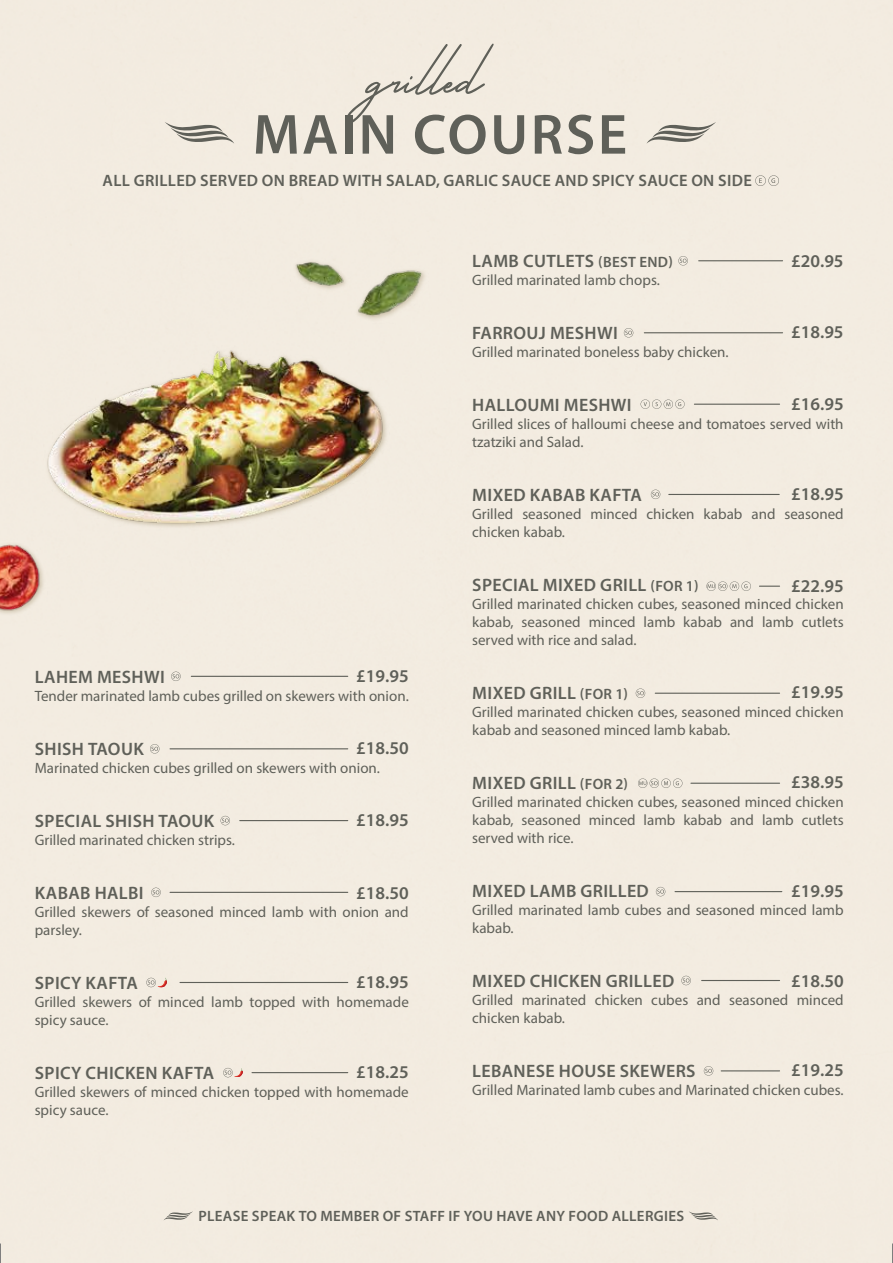
<style>
.page{position:relative;width:893px;height:1263px;background:#fff}
.page>*{position:absolute;margin:0;border:0;box-sizing:border-box;transform-origin:0 0}
.t1{font:104.25px "American Signature";color:#5f6059}
.t2{font:600 57px "Myriad Pro";letter-spacing:.045em;color:#5f6059}
.t3{font:600 18px "Myriad Pro";letter-spacing:.02em;color:#5f6059}
.t4{font:600 16.5px "Myriad Pro";letter-spacing:.02em;color:#5f6059}
.t5{font:15px/18px "Myriad Pro";color:#5f6059}
.t6{font:600 15px "Myriad Pro";letter-spacing:.02em;color:#5f6059}
.s1{font-size:15px}
</style>
<div class="page">
<svg style="left:164px;top:1211px;width:29px;height:9px"></svg>
<svg style="left:689px;top:1211px;width:29px;height:9px"></svg>
<svg style="left:755px;top:175px;width:24px;height:11px"></svg>
<svg style="left:646px;top:122px;width:70px;height:22px;background:#c4c0b6"></svg>
<svg style="left:165px;top:122px;width:69px;height:22px;background:#c4bfb5"></svg>
<hr style="left:191px;top:676px;width:157px;height:1px;background:#5f6059">
<hr style="left:170px;top:748px;width:178px;height:1px;background:#5f6059">
<hr style="left:240px;top:820px;width:108px;height:1px;background:#5f6059">
<hr style="left:170px;top:892px;width:178px;height:1px;background:#5f6059">
<hr style="left:180px;top:982px;width:168px;height:1px;background:#5f6059">
<hr style="left:252px;top:1072px;width:96px;height:1px;background:#5f6059">
<svg style="left:171px;top:672px;width:10px;height:9px"></svg>
<svg style="left:150px;top:744px;width:9px;height:9px"></svg>
<svg style="left:221px;top:816px;width:9px;height:9px"></svg>
<svg style="left:151px;top:888px;width:10px;height:9px"></svg>
<svg style="left:146px;top:978px;width:21px;height:9px"></svg>
<svg style="left:223px;top:1068px;width:20px;height:9px"></svg>
<hr style="left:699px;top:260px;width:84px;height:1px;background:#5f6059">
<hr style="left:644px;top:332px;width:139px;height:1px;background:#5f6059">
<svg style="left:678px;top:256px;width:10px;height:9px"></svg>
<svg style="left:624px;top:328px;width:9px;height:9px"></svg>
<hr style="left:694px;top:404px;width:86px;height:1px;background:#5f6059">
<hr style="left:669px;top:494px;width:110px;height:1px;background:#5f6059">
<svg style="left:651px;top:490px;width:9px;height:9px"></svg>
<svg style="left:641px;top:399px;width:44px;height:10px"></svg>
<svg style="left:759px;top:586px;width:21px;height:1px"></svg>
<svg style="left:706px;top:581px;width:45px;height:10px"></svg>
<hr style="left:655px;top:693px;width:125px;height:1px;background:#5f6059">
<hr style="left:691px;top:783px;width:89px;height:1px;background:#5f6059">
<hr style="left:675px;top:891px;width:107px;height:1px;background:#5f6059">
<hr style="left:702px;top:980px;width:78px;height:1px;background:#5f6059">
<hr style="left:721px;top:1070px;width:59px;height:1px;background:#5f6059">
<svg style="left:636px;top:688px;width:9px;height:10px"></svg>
<svg style="left:656px;top:887px;width:9px;height:9px"></svg>
<svg style="left:681px;top:976px;width:10px;height:9px"></svg>
<svg style="left:704px;top:1066px;width:9px;height:9px"></svg>
<svg style="left:638px;top:778px;width:44px;height:10px"></svg>
<img style="left:24px;top:293px;width:404px;height:272px">
<img style="left:257px;top:235px;width:192px;height:119px">
<img style="left:0;top:528px;width:49px;height:105px">
<svg style="left:0;top:1243px;width:1px;height:20px"></svg>
<svg style="left:873px;top:1243px;width:20px;height:20px"></svg>
<h1 class="t1" style="left:370px;top:37px;width:114px">grilled</h1>
<h2 class="t2" style="left:253px;top:98px;width:376px">MAIN COURSE</h2>
<p class="t4" style="left:103px;top:170px;width:651px">ALL GRILLED SERVED ON BREAD WITH SALAD, GARLIC SAUCE AND SPICY SAUCE ON SIDE</p>
<p class="t3" style="left:791px;top:249px;width:54px">£20.95</p>
<p class="t3" style="left:472px;top:250px;width:202px">LAMB CUTLETS <span class="s1">(BEST END)</span></p>
<p class="t5" style="left:472px;top:271px;width:189px">Grilled marinated lamb chops.</p>
<p class="t3" style="left:472px;top:322px;width:147px">FARROUJ MESHWI</p>
<p class="t5" style="left:472px;top:343px;width:258px">Grilled marinated boneless baby chicken.</p>
<p class="t3" style="left:472px;top:394px;width:161px">HALLOUMI MESHWI</p>
<p class="t5" style="left:472px;top:415px;width:373px">Grilled slices of halloumi cheese and tomatoes served with tzatziki and Salad.</p>
<p class="t3" style="left:791px;top:321px;width:54px">£18.95</p>
<p class="t3" style="left:791px;top:393px;width:54px">£16.95</p>
<p class="t3" style="left:791px;top:482px;width:54px">£18.95</p>
<p class="t3" style="left:472px;top:484px;width:171px">MIXED KABAB KAFTA</p>
<p class="t5" style="left:472px;top:505px;width:373px">Grilled seasoned minced chicken kabab and seasoned chicken kabab.</p>
<p class="t3" style="left:35px;top:665px;width:131px">LAHEM MESHWI</p>
<p class="t5" style="left:35px;top:686px;width:376px">Tender marinated lamb cubes grilled on skewers with onion.</p>
<p class="t3" style="left:35px;top:737px;width:110px">SHISH TAOUK</p>
<p class="t5" style="left:35px;top:758px;width:347px">Marinated chicken cubes grilled on skewers with onion.</p>
<p class="t3" style="left:35px;top:809px;width:181px">SPECIAL SHISH TAOUK</p>
<p class="t5" style="left:35px;top:830px;width:202px">Grilled marinated chicken strips.</p>
<p class="t3" style="left:35px;top:881px;width:110px">KABAB HALBI</p>
<p class="t5" style="left:35px;top:902px;width:376px">Grilled skewers of seasoned minced lamb with onion and parsley.</p>
<p class="t3" style="left:35px;top:971px;width:105px">SPICY KAFTA</p>
<p class="t5" style="left:35px;top:992px;width:376px">Grilled skewers of minced lamb topped with homemade spicy sauce.</p>
<p class="t3" style="left:35px;top:1061px;width:181px">SPICY CHICKEN KAFTA</p>
<p class="t5" style="left:35px;top:1082px;width:376px">Grilled skewers of minced chicken topped with homemade spicy sauce.</p>
<p class="t3" style="left:356px;top:665px;width:54px">£19.95</p>
<p class="t3" style="left:356px;top:737px;width:54px">£18.50</p>
<p class="t3" style="left:356px;top:808px;width:54px">£18.95</p>
<p class="t3" style="left:356px;top:881px;width:54px">£18.50</p>
<p class="t3" style="left:356px;top:971px;width:54px">£18.95</p>
<p class="t3" style="left:356px;top:1061px;width:54px">£18.25</p>
<p class="t3" style="left:472px;top:574px;width:228px">SPECIAL MIXED GRILL <span class="s1">(FOR 1)</span></p>
<p class="t5" style="left:472px;top:595px;width:373px;text-align:justify">Grilled marinated chicken cubes, seasoned minced chicken kabab, seasoned minced lamb kabab and lamb cutlets served with rice and salad.</p>
<p class="t3" style="left:791px;top:575px;width:54px">£22.95</p>
<p class="t3" style="left:791px;top:681px;width:54px">£19.95</p>
<p class="t3" style="left:472px;top:682px;width:157px">MIXED GRILL <span class="s1">(FOR 1)</span></p>
<p class="t5" style="left:472px;top:703px;width:373px">Grilled marinated chicken cubes, seasoned minced chicken kabab and seasoned minced lamb kabab.</p>
<p class="t3" style="left:791px;top:771px;width:54px">£38.95</p>
<p class="t3" style="left:472px;top:772px;width:157px">MIXED GRILL <span class="s1">(FOR 2)</span></p>
<p class="t5" style="left:472px;top:793px;width:373px;text-align:justify">Grilled marinated chicken cubes, seasoned minced chicken kabab, seasoned minced lamb kabab and lamb cutlets served with rice.</p>
<p class="t3" style="left:472px;top:880px;width:178px">MIXED LAMB GRILLED</p>
<p class="t5" style="left:472px;top:901px;width:373px">Grilled marinated lamb cubes and seasoned minced lamb kabab.</p>
<p class="t3" style="left:791px;top:880px;width:54px">£19.95</p>
<p class="t3" style="left:472px;top:970px;width:204px">MIXED CHICKEN GRILLED</p>
<p class="t5" style="left:472px;top:991px;width:373px">Grilled marinated chicken cubes and seasoned minced chicken kabab.</p>
<p class="t3" style="left:791px;top:970px;width:54px">£18.50</p>
<p class="t3" style="left:791px;top:1059px;width:54px">£19.25</p>
<p class="t3" style="left:472px;top:1060px;width:225px">LEBANESE HOUSE SKEWERS</p>
<p class="t5" style="left:472px;top:1081px;width:373px">Grilled Marinated lamb cubes and Marinated chicken cubes.</p>
<p class="t6" style="left:198px;top:1206px;width:487px">PLEASE SPEAK TO MEMBER OF STAFF IF YOU HAVE ANY FOOD ALLERGIES</p>
</div>
